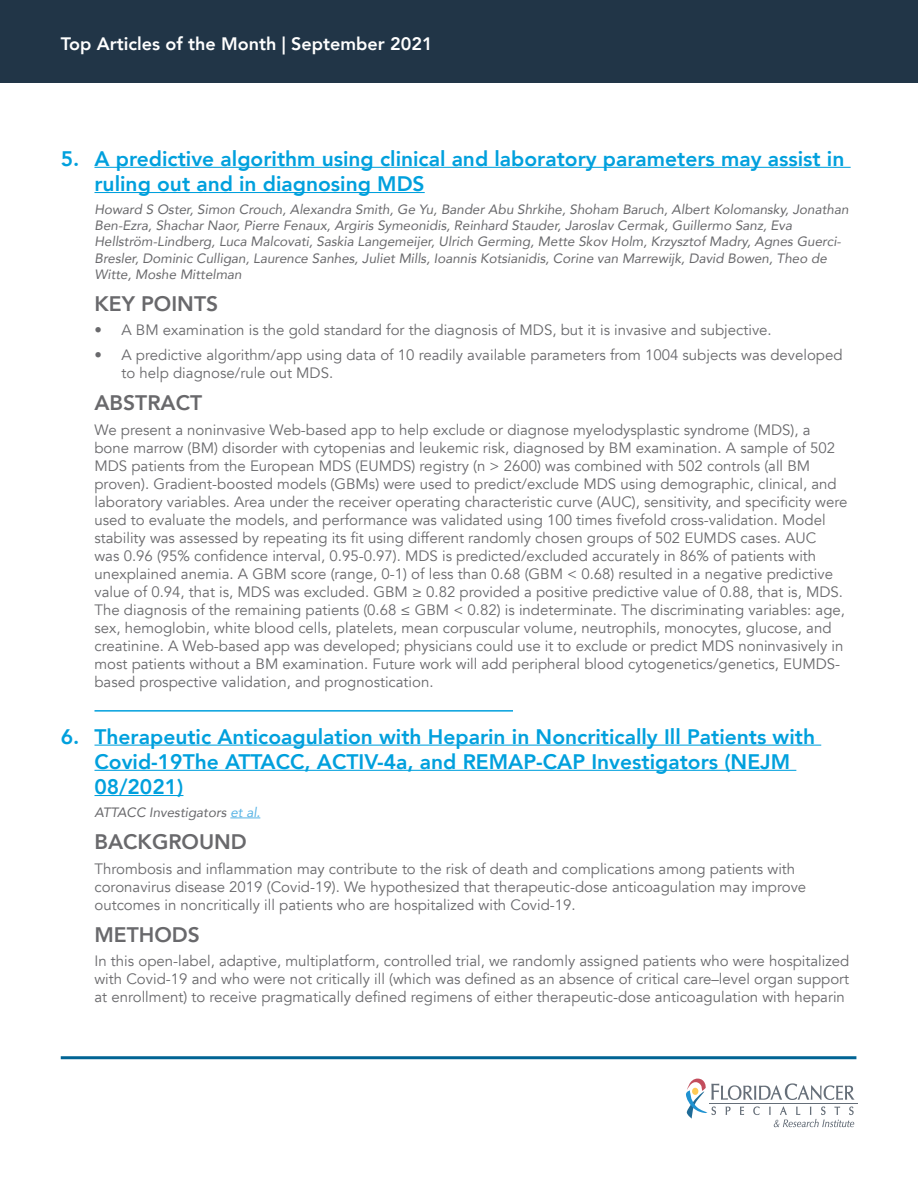
<style>
.page{position:relative;width:918px;height:1188px;background:#fff}
.page>*{position:absolute;margin:0;border:0;box-sizing:border-box;transform-origin:0 0}
.t1{font:800 21px/25.2px "Avenir";color:#00a0dd}
.t2{font:800 21px "Avenir";color:#69696c}
.t3{font:800 18px "Avenir";color:#fff}
.t4{font:15px/18px "Avenir";color:#69696c}
.t5{font:italic 13.5px/16.2px "Avenir";color:#69696c}
.s1{color:#59b4e5}
</style>
<div class="page">
<hr style="left:61px;top:1056px;width:795px;height:3px;background:#016494">
<div style="left:0;top:0;width:918px;height:82px;background:#213547"></div>
<hr style="left:709px;top:1103px;width:148px;height:1px;background:#666f79">
<svg style="left:686px;top:1079px;width:169px;height:48px"></svg>
<hr style="left:94px;top:167px;width:757px;height:1px;background:#00a0dd">
<hr style="left:94px;top:192px;width:331px;height:1px;background:#00a0dd">
<hr style="left:94px;top:745px;width:727px;height:1px;background:#00a0dd">
<hr style="left:94px;top:770px;width:702px;height:1px;background:#00a0dd">
<hr style="left:94px;top:795px;width:89px;height:1px;background:#00a0dd">
<hr style="left:230px;top:818px;width:30px;height:1px;background:#59b4e5">
<hr style="left:94px;top:710px;width:419px;height:2px;background:#00a0dd">
<p class="t3" style="left:61px;top:29px;width:373px">Top Articles of the Month | September 2021</p>
<h1 class="t1" style="left:94px;top:146px;width:751px;text-indent:-34px">5. A predictive algorithm using clinical and laboratory parameters may assist in ruling out and in diagnosing MDS</h1>
<p class="t5" style="left:94px;top:201px;width:756px">Howard S Oster, Simon Crouch, Alexandra Smith, Ge Yu, Bander Abu Shrkihe, Shoham Baruch, Albert Kolomansky, Jonathan Ben-Ezra, Shachar Naor, Pierre Fenaux, Argiris Symeonidis, Reinhard Stauder, Jaroslav Cermak, Guillermo Sanz, Eva Hellström-Lindberg, Luca Malcovati, Saskia Langemeijer, Ulrich Germing, Mette Skov Holm, Krzysztof Madry, Agnes Guerci-Bresler, Dominic Culligan, Laurence Sanhes, Juliet Mills, Ioannis Kotsianidis, Corine van Marrewijk, David Bowen, Theo de Witte, Moshe Mittelman</p>
<h1 class="t2" style="left:94px;top:287px;width:125px">KEY POINTS</h1>
<p class="t4" style="left:94px;top:322px;width:679px">• A BM examination is the gold standard for the diagnosis of MDS, but it is invasive and subjective.</p>
<p class="t4" style="left:122px;top:346px;width:723px;text-indent:-27px">• A predictive algorithm/app using data of 10 readily available parameters from 1004 subjects was developed to help diagnose/rule out MDS.</p>
<h1 class="t2" style="left:94px;top:386px;width:109px">ABSTRACT</h1>
<p class="t4" style="left:94px;top:421px;width:754px">We present a noninvasive Web-based app to help exclude or diagnose myelodysplastic syndrome (MDS), a bone marrow (BM) disorder with cytopenias and leukemic risk, diagnosed by BM examination. A sample of 502<br>MDS patients from the European MDS (EUMDS) registry (n &gt; 2600) was combined with 502 controls (all BM proven). Gradient-boosted models (GBMs) were used to predict/exclude MDS using demographic, clinical, and laboratory variables. Area under the receiver operating characteristic curve (AUC), sensitivity, and specificity were used to evaluate the models, and performance was validated using 100 times fivefold cross-validation. Model stability was assessed by repeating its fit using different randomly chosen groups of 502 EUMDS cases. AUC<br>was 0.96 (95% confidence interval, 0.95-0.97). MDS is predicted/excluded accurately in 86% of patients with unexplained anemia. A GBM score (range, 0-1) of less than 0.68 (GBM &lt; 0.68) resulted in a negative predictive value of 0.94, that is, MDS was excluded. GBM ≥ 0.82 provided a positive predictive value of 0.88, that is, MDS.<br>The diagnosis of the remaining patients (0.68 ≤ GBM &lt; 0.82) is indeterminate. The discriminating variables: age, sex, hemoglobin, white blood cells, platelets, mean corpuscular volume, neutrophils, monocytes, glucose, and creatinine. A Web-based app was developed; physicians could use it to exclude or predict MDS noninvasively in most patients without a BM examination. Future work will add peripheral blood cytogenetics/genetics, EUMDS&shy;based prospective validation, and prognostication.</p>
<h1 class="t1" style="left:94px;top:724px;width:722px;text-indent:-34px">6. Therapeutic Anticoagulation with Heparin in Noncritically Ill Patients with<br>Covid-19The ATTACC, ACTIV-4a, and REMAP-CAP Investigators (NEJM<br>08/2021)</h1>
<p class="t5" style="left:94px;top:804px;width:167px">ATTACC Investigators <span class="s1">et al.</span></p>
<h1 class="t2" style="left:94px;top:825px;width:154px">BACKGROUND</h1>
<p class="t4" style="left:94px;top:860px;width:713px">Thrombosis and inflammation may contribute to the risk of death and complications among patients with coronavirus disease 2019 (Covid-19). We hypothesized that therapeutic-dose anticoagulation may improve outcomes in noncritically ill patients who are hospitalized with Covid-19.</p>
<h1 class="t2" style="left:94px;top:918px;width:107px">METHODS</h1>
<p class="t4" style="left:94px;top:952px;width:756px;text-align:justify">In this open-label, adaptive, multiplatform, controlled trial, we randomly assigned patients who were hospitalized with Covid-19 and who were not critically ill (which was defined as an absence of critical care–level organ support at enrollment) to receive pragmatically defined regimens of either therapeutic-dose anticoagulation with heparin</p>
</div>
